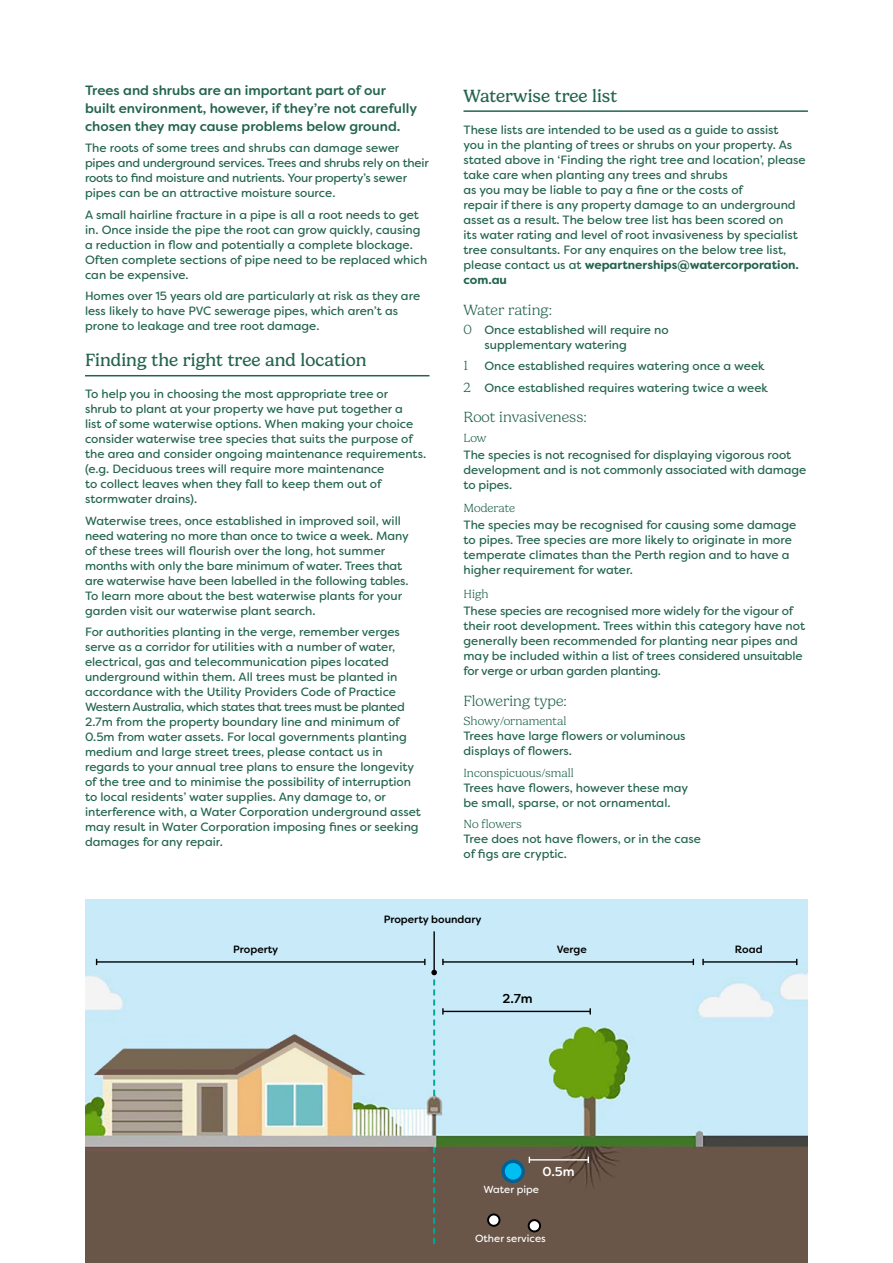
<style>
.page{position:relative;width:893px;height:1263px;background:#fff}
.page>*{position:absolute;margin:0;border:0;box-sizing:border-box;transform-origin:0 0}
.t1{font:18px "Gelica";color:#23644f}
.t2{font:200 15px "Gelica";color:#23644f}
.t3{font:500 13.5px/18px "Filson Soft";color:#23644f}
.t4{font:500 12.9px "Filson Soft";color:#000}
.t5{font:500 12.9px "Filson Soft";color:#fff}
.t6{font:12px/15px "Filson Soft";color:#23644f}
.t7{font:12px/15px "Filson Soft";letter-spacing:-.02em;color:#23644f}
.t8{font:200 12px "Gelica";color:#23644f}
.t9{font:500 10.65px "Filson Soft";color:#000}
.t10{font:10.35px "Filson Soft";color:#fff}
.s1{font-weight:700}
.s2{font-family:"Gelica";font-weight:200;font-size:13.5px}
</style>
<div class="page">
<hr style="left:85px;top:375px;width:344px;height:1px;background:#23644f">
<hr style="left:463px;top:110px;width:345px;height:2px;background:#23644f">
<img style="left:85px;top:899px;width:723px;height:364px">
<hr style="left:443px;top:1011px;width:147px;height:1px;background:#000">
<hr style="left:529px;top:1159px;width:59px;height:1px;background:#fff">
<svg style="left:501px;top:1160px;width:24px;height:23px"></svg>
<div style="left:505px;top:1163px;width:16px;height:17px;background:#00bef1;border-radius:50%"></div>
<div style="left:488px;top:1214px;width:11px;height:12px;background:#fff;border-radius:50%"></div>
<div style="left:487px;top:1213px;width:13px;height:14px;border:2px solid #000;border-radius:50%"></div>
<div style="left:529px;top:1220px;width:11px;height:11px;background:#fff;border-radius:50%"></div>
<div style="left:528px;top:1219px;width:13px;height:13px;border:2px solid #000;border-radius:50%"></div>
<hr style="left:97px;top:961px;width:328px;height:2px;background:#000">
<hr style="left:443px;top:961px;width:250px;height:2px;background:#000">
<hr style="left:703px;top:961px;width:94px;height:2px;background:#000">
<svg style="left:702px;top:959px;width:2px;height:6px"></svg>
<hr style="left:433px;top:931px;width:2px;height:41px;background:#000">
<svg style="left:424px;top:959px;width:20px;height:137px;background:#b9e0ed"></svg>
<svg style="left:433px;top:1147px;width:2px;height:97px"></svg>
<p class="t3" style="left:85px;top:81px;width:334px">Trees and shrubs are an important part of our built environment, however, if they’re not carefully chosen they may cause problems below ground.</p>
<p class="t7" style="left:85px;top:140px;width:345px">The roots of some trees and shrubs can damage sewer pipes and underground services. Trees and shrubs rely on their roots to find moisture and nutrients. Your property’s sewer pipes can be an attractive moisture source.</p>
<p class="t6" style="left:85px;top:207px;width:344px">A small hairline fracture in a pipe is all a root needs to get in. Once inside the pipe the root can grow quickly, causing a reduction in flow and potentially a complete blockage.<br>Often complete sections of pipe need to be replaced which can be expensive.</p>
<p class="t6" style="left:85px;top:288px;width:337px">Homes over 15 years old are particularly at risk as they are less likely to have PVC sewerage pipes, which aren’t as prone to leakage and tree root damage.</p>
<h1 class="t1" style="left:85px;top:350px;width:283px">Finding the right tree and location</h1>
<p class="t6" style="left:85px;top:387px;width:343px">To help you in choosing the most appropriate tree or<br>shrub to plant at your property we have put together a<br>list of some waterwise options. When making your choice consider waterwise tree species that suits the purpose of the area and consider ongoing maintenance requirements. (e.g. Deciduous trees will require more maintenance<br>to collect leaves when they fall to keep them out of stormwater drains).</p>
<p class="t6" style="left:85px;top:513px;width:325px">Waterwise trees, once established in improved soil, will need watering no more than once to twice a week. Many of these trees will flourish over the long, hot summer months with only the bare minimum of water. Trees that are waterwise have been labelled in the following tables.<br>To learn more about the best waterwise plants for your garden visit our waterwise plant search.</p>
<p class="t6" style="left:85px;top:624px;width:337px">For authorities planting in the verge, remember verges serve as a corridor for utilities with a number of water, electrical, gas and telecommunication pipes located underground within them. All trees must be planted in accordance with the Utility Providers Code of Practice Western Australia, which states that trees must be planted 2.7m from the property boundary line and minimum of 0.5m from water assets. For local governments planting medium and large street trees, please contact us in regards to your annual tree plans to ensure the longevity of the tree and to minimise the possibility of interruption to local residents’ water supplies. Any damage to, or interference with, a Water Corporation underground asset may result in Water Corporation imposing fines or seeking damages for any repair.</p>
<h1 class="t1" style="left:463px;top:86px;width:155px">Waterwise tree list</h1>
<p class="t6" style="left:463px;top:122px;width:344px">These lists are intended to be used as a guide to assist<br>you in the planting of trees or shrubs on your property. As stated above in ‘Finding the right tree and location’, please take care when planting any trees and shrubs<br>as you may be liable to pay a fine or the costs of<br>repair if there is any property damage to an underground asset as a result. The below tree list has been scored on<br>its water rating and level of root invasiveness by specialist tree consultants. For any enquires on the below tree list, please contact us at <span class="s1">wepartnerships@watercorporation. com.au</span></p>
<p class="t2" style="left:463px;top:301px;width:90px">Water rating:</p>
<p class="t6" style="left:484px;top:322px;width:186px;text-indent:-21px"><span class="s2">0</span> Once established will require no supplementary watering</p>
<p class="t6" style="left:463px;top:355px;width:306px;line-height:21.5px"><span class="s2">1</span> Once established requires watering once a week<br><span class="s2">2</span> Once established requires watering twice a week</p>
<p class="t2" style="left:463px;top:409px;width:125px">Root invasiveness:</p>
<p class="t8" style="left:463px;top:431px;width:25px">Low</p>
<p class="t6" style="left:463px;top:447px;width:344px">The species is not recognised for displaying vigorous root development and is not commonly associated with damage to pipes.</p>
<p class="t8" style="left:463px;top:502px;width:53px">Moderate</p>
<p class="t6" style="left:463px;top:518px;width:334px">The species may be recognised for causing some damage to pipes. Tree species are more likely to originate in more temperate climates than the Perth region and to have a higher requirement for water.</p>
<p class="t8" style="left:463px;top:587px;width:27px">High</p>
<p class="t6" style="left:463px;top:603px;width:343px">These species are recognised more widely for the vigour of their root development. Trees within this category have not generally been recommended for planting near pipes and may be included within a list of trees considered unsuitable for verge or urban garden planting.</p>
<p class="t2" style="left:463px;top:693px;width:105px">Flowering type:</p>
<p class="t8" style="left:463px;top:714px;width:104px">Showy/ornamental</p>
<p class="t6" style="left:463px;top:728px;width:224px">Trees have large flowers or voluminous displays of flowers.</p>
<p class="t8" style="left:463px;top:766px;width:112px">Inconspicuous/small</p>
<p class="t6" style="left:463px;top:780px;width:226px">Trees have flowers, however these may be small, sparse, or not ornamental.</p>
<p class="t8" style="left:463px;top:817px;width:60px">No flowers</p>
<p class="t6" style="left:463px;top:831px;width:239px">Tree does not have flowers, or in the case of figs are cryptic.</p>
<p class="t9" style="left:384px;top:912px;width:99px">Property boundary</p>
<p class="t9" style="left:233px;top:943px;width:47px">Property</p>
<p class="t9" style="left:557px;top:943px;width:31px">Verge</p>
<p class="t4" style="left:503px;top:990px;width:32px">2.7m</p>
<p class="t5" style="left:542px;top:1163px;width:34px">0.5m</p>
<p class="t10" style="left:483px;top:1183px;width:57px">Water pipe</p>
<p class="t10" style="left:475px;top:1232px;width:72px">Other services</p>
<p class="t9" style="left:735px;top:943px;width:29px">Road</p>
</div>
